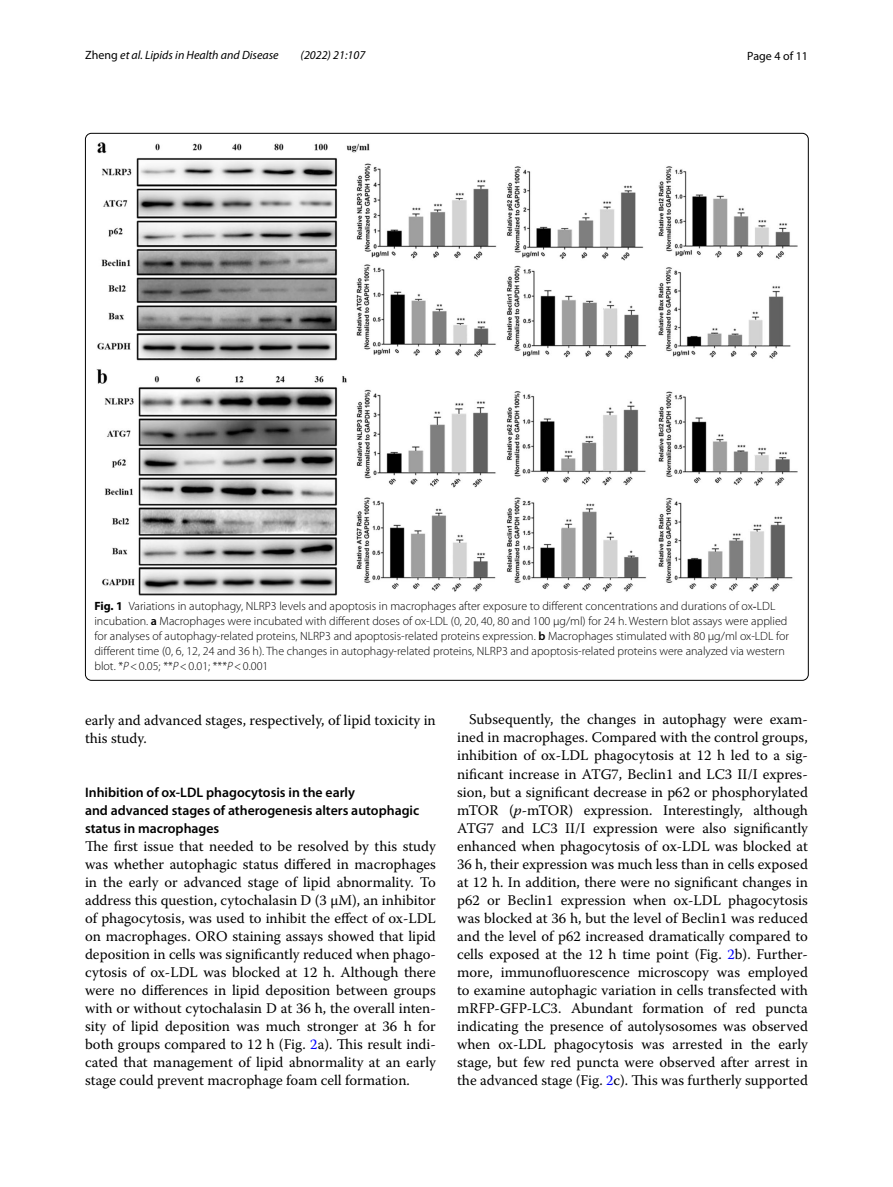
<style>
.page{position:relative;width:893px;height:1187px;background:#fff}
.page>*{position:absolute;margin:0;border:0;box-sizing:border-box;transform-origin:0 0}
.t1{font:14.7px/18px "Warnock Pro";color:#000;text-align:justify}
.t2{font:600 13.8px/18px "Myriad Pro";color:#000}
.t3{font:300 12px/15px "Myriad Pro";color:#000}
.t4{font:italic 12px "Myriad Pro";color:#000}
.t5{font:12px "Myriad Pro";color:#000}
.s1{font-style:normal}
.s2{font-weight:700}
.s3{font-family:"STIX Math";font-weight:400}
.s4{font-weight:600}
.s5{font-style:italic}
.s6{color:#00f}
</style>
<div class="page">
<img style="left:97px;top:142px;width:700px;height:453px">
<p class="t4" style="left:85px;top:48px;width:195px"><span class="s1">Zheng</span> et al. Lipids in Health and Disease</p>
<p class="t4" style="left:301px;top:48px;width:66px">(2022) 21:107</p>
<p class="t5" style="left:747px;top:48px;width:62px">Page 4 of 11</p>
<p class="t3" style="left:94px;top:599px;width:696px"><span class="s2">Fig. 1</span> Variations in autophagy, NLRP3 levels and apoptosis in macrophages after exposure to different concentrations and durations of ox<span class="s3">‐</span>LDL incubation. <span class="s4">a</span> Macrophages were incubated with different doses of ox-LDL (0, 20, 40, 80 and 100 µg/ml) for 24 h. Western blot assays were applied for analyses of autophagy-related proteins, NLRP3 and apoptosis-related proteins expression. <span class="s4">b</span> Macrophages stimulated with 80 µg/ml ox-LDL for different time (0, 6, 12, 24 and 36 h). The changes in autophagy-related proteins, NLRP3 and apoptosis-related proteins were analyzed via western blot. *<span class="s5">P</span>&lt;0.05; **<span class="s5">P</span>&lt;0.01; ***<span class="s5">P</span>&lt;0.001</p>
<p class="t1" style="left:85px;top:710px;width:352px">early and advanced stages, respectively, of lipid toxicity in this study.</p>
<p class="t2" style="left:85px;top:783px;width:336px">Inhibition of ox‑LDL phagocytosis in the early<br>and advanced stages of atherogenesis alters autophagic status in macrophages</p>
<p class="t1" style="left:85px;top:837px;width:352px">The first issue that needed to be resolved by this study was whether autophagic status differed in macrophages in the early or advanced stage of lipid abnormality. To address this question, cytochalasin D (3 μM), an inhibitor of phagocytosis, was used to inhibit the effect of ox-LDL on macrophages. ORO staining assays showed that lipid deposition in cells was significantly reduced when phago&shy;cytosis of ox-LDL was blocked at 12 h. Although there were no differences in lipid deposition between groups with or without cytochalasin D at 36 h, the overall inten&shy;sity of lipid deposition was much stronger at 36 h for both groups compared to 12 h (Fig. <span class="s6">2</span>a). This result indi&shy;cated that management of lipid abnormality at an early stage could prevent macrophage foam cell formation.</p>
<p class="t1" style="left:457px;top:710px;width:352px;text-indent:12px">Subsequently, the changes in autophagy were exam&shy;ined in macrophages. Compared with the control groups, inhibition of ox-LDL phagocytosis at 12 h led to a sig&shy;nificant increase in ATG7, Beclin1 and LC3 II/I expres&shy;sion, but a significant decrease in p62 or phosphorylated mTOR (<span class="s5">p</span>-mTOR) expression. Interestingly, although ATG7 and LC3 II/I expression were also significantly enhanced when phagocytosis of ox-LDL was blocked at 36 h, their expression was much less than in cells exposed at 12 h. In addition, there were no significant changes in p62 or Beclin1 expression when ox-LDL phagocytosis was blocked at 36 h, but the level of Beclin1 was reduced and the level of p62 increased dramatically compared to cells exposed at the 12 h time point (Fig. <span class="s6">2</span>b). Further&shy;more, immunofluorescence microscopy was employed to examine autophagic variation in cells transfected with mRFP-GFP-LC3. Abundant formation of red puncta indicating the presence of autolysosomes was observed when ox-LDL phagocytosis was arrested in the early stage, but few red puncta were observed after arrest in the advanced stage (Fig. <span class="s6">2</span>c). This was furtherly supported</p>
</div>
